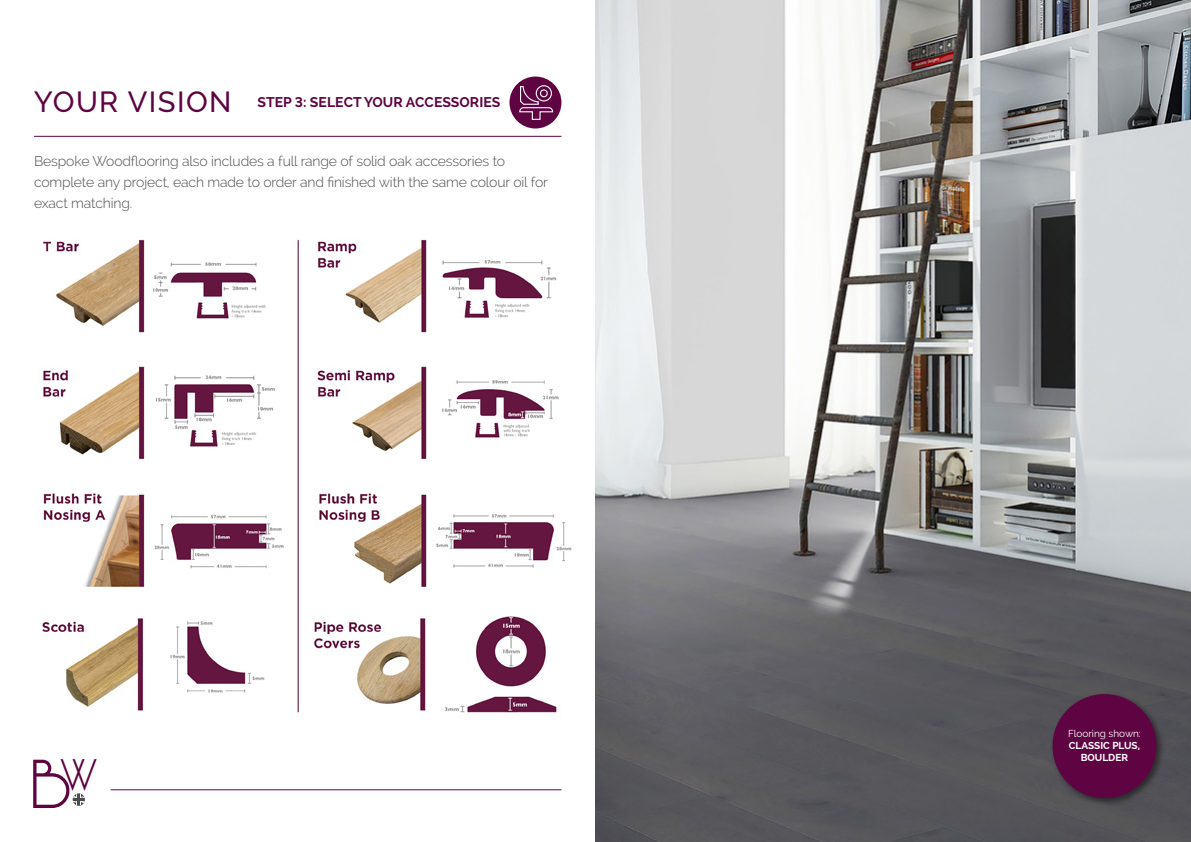
<style>
.page{position:relative;width:1191px;height:842px;background:#fff}
.page>*{position:absolute;margin:0;border:0;box-sizing:border-box;transform-origin:0 0}
.t1{font:66.1px "MANIFESTO";color:#5f0441}
.t2{font:500 29px "Raleway";letter-spacing:.05em;color:#5f0442}
.t3{font:300 14px/21px "Raleway";letter-spacing:-.01em;color:#4b4c4d}
.t4{font:700 14px "Raleway";color:#5f0442}
.t5{font:700 10px/12px "Raleway";color:#fff;text-align:center}
.t6{font:10px "Raleway";color:#fff}
</style>
<div class="page">
<hr style="left:34px;top:136px;width:527px;height:1px;background:#5f0442">
<svg style="left:73px;top:793px;width:12px;height:12px"></svg>
<hr style="left:111px;top:789px;width:450px;height:1px;background:#5f0442">
<div style="left:509px;top:77px;width:52px;height:52px;background:#5f0442;border-radius:50%"></div>
<svg style="left:519px;top:85px;width:34px;height:35px"></svg>
<img style="left:595px;top:0;width:596px;height:842px">
<div style="left:1050px;top:691px;width:114px;height:115px;background:#231f20;opacity:.75"></div>
<div style="left:1052px;top:694px;width:104px;height:104px;background:#5f0442;border-radius:50%"></div>
<img style="left:42px;top:239px;width:530px;height:475px">
<p class="t2" style="left:34px;top:85px;width:199px">YOUR VISION</p>
<p class="t4" style="left:257px;top:94px;width:244px">STEP 3: SELECT YOUR ACCESSORIES</p>
<p class="t3" style="left:34px;top:150px;width:515px">Bespoke Woodflooring also includes a full range of solid oak accessories to complete any project, each made to order and finished with the same colour oil for exact matching.</p>
<p class="t1" style="left:27px;top:759px;width:76px">B<sup>W</sup></p>
<p class="t6" style="left:1068px;top:727px;width:74px">Flooring shown:</p>
<p class="t5" style="left:1068px;top:739px;width:73px">CLASSIC PLUS,<br>BOULDER</p>
</div>
